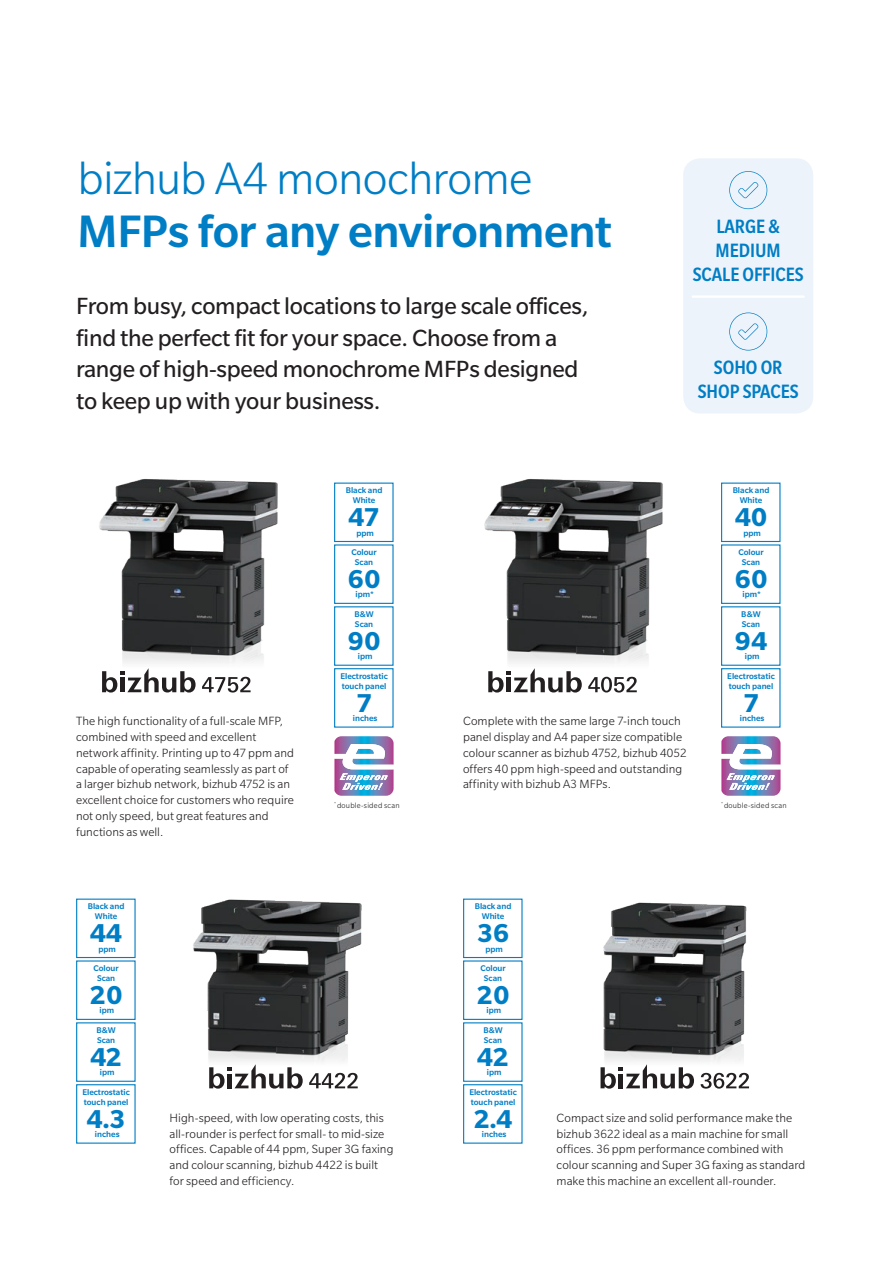
<style>
.page{position:relative;width:893px;height:1263px;background:#fff}
.page>*{position:absolute;margin:0;border:0;box-sizing:border-box;transform-origin:0 0}
.t1{font:500 49.5px "Slate Std";letter-spacing:-.01em;color:#007ec5}
.t2{font:300 49.5px "Slate Std";letter-spacing:-.02em;color:#007ec5}
.t3{font:700 28.2px "Slate Std";letter-spacing:.01em;color:#007ec5}
.t4{font:25.5px/31.5px "Slate Std";letter-spacing:-.01em;color:#231f20}
.t5{font:500 condensed 21px/24px "Slate Std";color:#007ec5;text-align:center}
.t6{font:300 12.9px/15.8px "Slate Std";letter-spacing:.005em;color:#231f20}
.t7{font:500 9px/9.6px "Slate Std";color:#007ec5;text-align:center}
.t8{font:300 8.25px "Slate Std";letter-spacing:.025em;color:#231f20}
</style>
<div class="page">
<div style="left:683px;top:158px;width:130px;height:255px;background:#edf3fa;border-radius:17px"></div>
<svg style="left:729px;top:312px;width:38px;height:38px"></svg>
<svg style="left:729px;top:171px;width:38px;height:38px"></svg>
<div style="left:334px;top:544px;width:60px;height:60px;border:1px solid #007ec5"></div>
<div style="left:334px;top:668px;width:60px;height:60px;border:1px solid #007ec5"></div>
<div style="left:334px;top:606px;width:60px;height:60px;border:1px solid #007ec5"></div>
<div style="left:334px;top:483px;width:60px;height:59px;border:1px solid #007ec5"></div>
<div style="left:76px;top:960px;width:60px;height:60px;border:1px solid #007ec5"></div>
<div style="left:76px;top:1084px;width:60px;height:60px;border:1px solid #007ec5"></div>
<div style="left:76px;top:1022px;width:60px;height:60px;border:1px solid #007ec5"></div>
<div style="left:76px;top:898px;width:60px;height:60px;border:1px solid #007ec5"></div>
<div style="left:463px;top:960px;width:60px;height:60px;border:1px solid #007ec5"></div>
<div style="left:463px;top:1084px;width:60px;height:60px;border:1px solid #007ec5"></div>
<div style="left:463px;top:1022px;width:60px;height:60px;border:1px solid #007ec5"></div>
<div style="left:463px;top:898px;width:60px;height:60px;border:1px solid #007ec5"></div>
<div style="left:721px;top:544px;width:59px;height:60px;border:1px solid #007ec5"></div>
<div style="left:721px;top:668px;width:59px;height:60px;border:1px solid #007ec5"></div>
<div style="left:721px;top:606px;width:59px;height:60px;border:1px solid #007ec5"></div>
<div style="left:721px;top:483px;width:59px;height:59px;border:1px solid #007ec5"></div>
<svg style="left:334px;top:736px;width:60px;height:60px"></svg>
<svg style="left:721px;top:736px;width:59px;height:60px"></svg>
<hr style="left:693px;top:295px;width:111px;height:3px;background:#fff">
<img style="left:99px;top:479px;width:179px;height:214px">
<img style="left:484px;top:479px;width:179px;height:214px">
<svg style="left:102px;top:668px;width:94px;height:24px"></svg>
<svg style="left:202px;top:677px;width:49px;height:15px"></svg>
<svg style="left:488px;top:668px;width:94px;height:24px"></svg>
<svg style="left:588px;top:677px;width:49px;height:15px"></svg>
<svg style="left:209px;top:1078px;width:94px;height:11px"></svg>
<svg style="left:309px;top:1078px;width:49px;height:10px"></svg>
<svg style="left:600px;top:1078px;width:94px;height:11px"></svg>
<svg style="left:701px;top:1078px;width:48px;height:10px"></svg>
<img style="left:193px;top:899px;width:169px;height:179px">
<img style="left:600px;top:902px;width:149px;height:176px">
<h1 class="t2" style="left:78px;top:153px;width:456px">bizhub A4 monochrome</h1>
<h1 class="t1" style="left:78px;top:205px;width:535px">MFPs for any environment</h1>
<h3 class="t5" style="left:693px;top:214px;width:113px">LARGE &amp;<br>MEDIUM<br>SCALE OFFICES</h3>
<h3 class="t4" style="left:76px;top:290px;width:514px">From busy, compact locations to large scale offices, find the perfect fit for your space. Choose from a range of high-speed monochrome MFPs designed to keep up with your business.</h3>
<h3 class="t5" style="left:698px;top:355px;width:102px">SOHO OR<br>SHOP SPACES</h3>
<p class="t7" style="left:346px;top:486px;width:38px">Black and<br>White</p>
<p class="t7" style="left:733px;top:486px;width:38px">Black and<br>White</p>
<h2 class="t3" style="left:349px;top:502px;width:32px">47</h2>
<h2 class="t3" style="left:735px;top:502px;width:33px">40</h2>
<p class="t7" style="left:356px;top:528px;width:19px">ppm</p>
<p class="t7" style="left:743px;top:528px;width:19px">ppm</p>
<p class="t7" style="left:351px;top:547px;width:27px">Colour<br>Scan</p>
<p class="t7" style="left:738px;top:547px;width:27px">Colour<br>Scan</p>
<h2 class="t3" style="left:348px;top:564px;width:34px">60</h2>
<h2 class="t3" style="left:735px;top:564px;width:34px">60</h2>
<p class="t7" style="left:356px;top:590px;width:20px">ipm*</p>
<p class="t7" style="left:742px;top:590px;width:20px">ipm*</p>
<p class="t7" style="left:354px;top:609px;width:21px;text-align:left">B&amp;W<br>Scan</p>
<p class="t7" style="left:741px;top:609px;width:21px;text-align:left">B&amp;W<br>Scan</p>
<h2 class="t3" style="left:348px;top:626px;width:34px">90</h2>
<h2 class="t3" style="left:735px;top:626px;width:34px">94</h2>
<p class="t7" style="left:358px;top:651px;width:16px">ipm</p>
<p class="t7" style="left:745px;top:651px;width:16px">ipm</p>
<p class="t7" style="left:340px;top:671px;width:49px;text-align:left">Electrostatic touch panel</p>
<p class="t7" style="left:727px;top:671px;width:49px;text-align:left">Electrostatic touch panel</p>
<h2 class="t3" style="left:356px;top:688px;width:18px">7</h2>
<h2 class="t3" style="left:743px;top:688px;width:18px">7</h2>
<p class="t7" style="left:353px;top:713px;width:26px">inches</p>
<p class="t7" style="left:740px;top:713px;width:26px">inches</p>
<p class="t6" style="left:76px;top:713px;width:219px">The high functionality of a full-scale MFP, combined with speed and excellent network affinity. Printing up to 47 ppm and capable of operating seamlessly as part of a larger bizhub network, bizhub 4752 is an excellent choice for customers who require not only speed, but great features and functions as well.</p>
<p class="t6" style="left:463px;top:713px;width:225px">Complete with the same large 7-inch touch panel display and A4 paper size compatible colour scanner as bizhub 4752, bizhub 4052 offers 40 ppm high-speed and outstanding affinity with bizhub A3 MFPs.</p>
<p class="t8" style="left:334px;top:801px;width:67px"><sup>*</sup> double-sided scan</p>
<p class="t8" style="left:721px;top:801px;width:67px"><sup>*</sup> double-sided scan</p>
<p class="t7" style="left:88px;top:902px;width:38px">Black and<br>White</p>
<p class="t7" style="left:475px;top:902px;width:38px">Black and<br>White</p>
<h2 class="t3" style="left:90px;top:918px;width:33px">44</h2>
<h2 class="t3" style="left:477px;top:918px;width:33px">36</h2>
<p class="t7" style="left:98px;top:944px;width:19px">ppm</p>
<p class="t7" style="left:485px;top:944px;width:19px">ppm</p>
<p class="t7" style="left:93px;top:963px;width:27px">Colour<br>Scan</p>
<p class="t7" style="left:480px;top:963px;width:27px">Colour<br>Scan</p>
<h2 class="t3" style="left:90px;top:980px;width:34px">20</h2>
<h2 class="t3" style="left:477px;top:980px;width:34px">20</h2>
<p class="t7" style="left:99px;top:1006px;width:16px">ipm</p>
<p class="t7" style="left:486px;top:1006px;width:16px">ipm</p>
<p class="t7" style="left:96px;top:1025px;width:21px;text-align:left">B&amp;W<br>Scan</p>
<p class="t7" style="left:483px;top:1025px;width:21px;text-align:left">B&amp;W<br>Scan</p>
<h2 class="t3" style="left:90px;top:1042px;width:33px">42</h2>
<h2 class="t3" style="left:477px;top:1042px;width:33px">42</h2>
<p class="t7" style="left:100px;top:1067px;width:16px">ipm</p>
<p class="t7" style="left:487px;top:1067px;width:16px">ipm</p>
<p class="t7" style="left:82px;top:1087px;width:49px;text-align:left">Electrostatic touch panel</p>
<p class="t7" style="left:469px;top:1087px;width:49px;text-align:left">Electrostatic touch panel</p>
<h2 class="t3" style="left:87px;top:1104px;width:40px">4.3</h2>
<p class="t7" style="left:95px;top:1129px;width:26px">inches</p>
<h2 class="t3" style="left:474px;top:1104px;width:40px">2.4</h2>
<p class="t6" style="left:170px;top:1110px;width:225px">High-speed, with low operating costs, this all-rounder is perfect for small- to mid-size offices. Capable of 44 ppm, Super 3G faxing and colour scanning, bizhub 4422 is built for speed and efficiency.</p>
<p class="t6" style="left:557px;top:1110px;width:250px">Compact size and solid performance make the bizhub 3622 ideal as a main machine for small offices. 36 ppm performance combined with colour scanning and Super 3G faxing as standard make this machine an excellent all-rounder.</p>
<p class="t7" style="left:482px;top:1129px;width:26px">inches</p>
</div>
